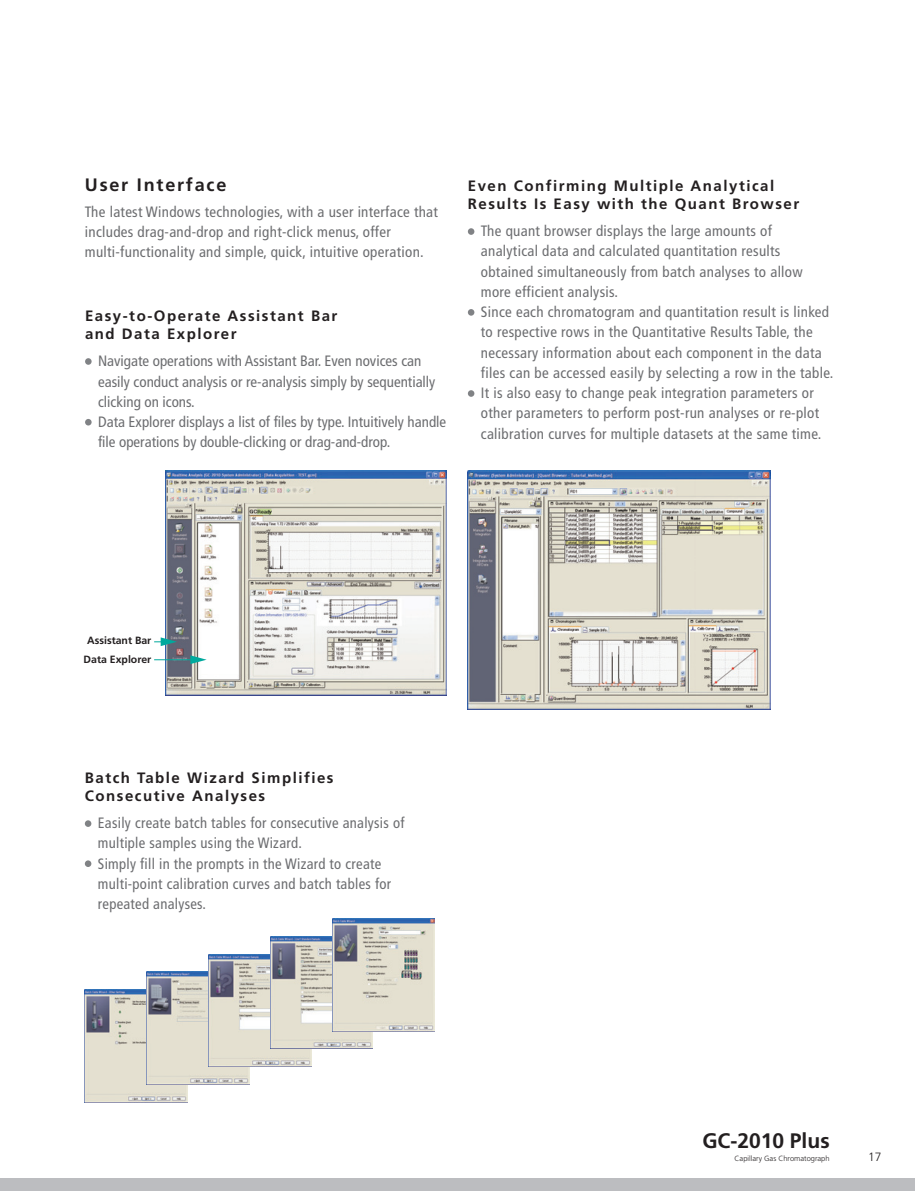
<style>
.page{position:relative;width:915px;height:1191px;background:#fff}
.page>*{position:absolute;margin:0;border:0;box-sizing:border-box;transform-origin:0 0}
.t1{font:700 21px "Frutiger";color:#231f20}
.t2{font:700 18px "Frutiger";letter-spacing:.1em;color:#231f20}
.t3{font:condensed 15px/20.2px "Frutiger";letter-spacing:.02em;color:#6c6d70}
.t4{font:condensed 15px/20.2px "Frutiger";color:#6c6d70}
.t5{font:700 15px/18px "Frutiger";letter-spacing:.1em;color:#231f20}
.t6{font:300 12px "Frutiger";color:#231f20}
.t7{font:700 10.5px/18.1px "Frutiger";color:#231f20;text-align:center}
.t8{font:300 7.5px "Frutiger";color:#231f20}
</style>
<div class="page">
<div style="left:0;top:1178px;width:914px;height:13px;background:#bcbdc0"></div>
<div style="left:85px;top:358px;width:7px;height:7px;background:#808285;border-radius:50%"></div>
<div style="left:85px;top:419px;width:7px;height:6px;background:#808285;border-radius:50%"></div>
<img style="left:165px;top:470px;width:281px;height:225px">
<svg style="left:154px;top:637px;width:23px;height:9px"></svg>
<hr style="left:154px;top:659px;width:39px;height:1px;background:#00a99d">
<svg style="left:190px;top:655px;width:16px;height:9px"></svg>
<div style="left:85px;top:820px;width:6px;height:7px;background:#808285;border-radius:50%"></div>
<div style="left:85px;top:860px;width:6px;height:7px;background:#808285;border-radius:50%"></div>
<img style="left:85px;top:989px;width:102px;height:113px">
<img style="left:146px;top:971px;width:103px;height:113px">
<img style="left:208px;top:954px;width:103px;height:112px">
<img style="left:270px;top:936px;width:103px;height:113px">
<img style="left:332px;top:918px;width:102px;height:113px">
<div style="left:467px;top:228px;width:7px;height:7px;background:#808285;border-radius:50%"></div>
<div style="left:467px;top:309px;width:7px;height:7px;background:#808285;border-radius:50%"></div>
<div style="left:467px;top:390px;width:7px;height:7px;background:#808285;border-radius:50%"></div>
<img style="left:467px;top:470px;width:303px;height:239px">
<p class="t2" style="left:85px;top:174px;width:143px">User Interface</p>
<p class="t3" style="left:85px;top:201px;width:354px">The latest Windows technologies, with a user interface that includes drag-and-drop and right-click menus, offer multi-functionality and simple, quick, intuitive operation.</p>
<p class="t5" style="left:85px;top:307px;width:254px">Easy-to-Operate Assistant Bar and Data Explorer</p>
<p class="t4" style="left:98px;top:351px;width:349px">Navigate operations with Assistant Bar. Even novices can easily conduct analysis or re-analysis simply by sequentially clicking on icons.<br>Data Explorer displays a list of files by type. Intuitively handle file operations by double-clicking or drag-and-drop.</p>
<p class="t5" style="left:467px;top:176px;width:333px">Even Confirming Multiple Analytical<br>Results Is Easy with the Quant Browser</p>
<p class="t3" style="left:480px;top:221px;width:354px">The quant browser displays the large amounts of<br>analytical data and calculated quantitation results obtained simultaneously from batch analyses to allow more efficient analysis.<br>Since each chromatogram and quantitation result is linked to respective rows in the Quantitative Results Table, the necessary information about each component in the data files can be accessed easily by selecting a row in the table.<br>It is also easy to change peak integration parameters or other parameters to perform post-run analyses or re-plot calibration curves for multiple datasets at the same time.</p>
<p class="t7" style="left:84px;top:631px;width:69px">Assistant Bar<br>Data Explorer</p>
<p class="t5" style="left:85px;top:768px;width:250px">Batch Table Wizard Simplifies<br>Consecutive Analyses</p>
<p class="t3" style="left:98px;top:813px;width:308px">Easily create batch tables for consecutive analysis of multiple samples using the Wizard.<br>Simply fill in the prompts in the Wizard to create multi-point calibration curves and batch tables for repeated analyses.</p>
<h1 class="t1" style="left:702px;top:1128px;width:129px">GC-2010 Plus</h1>
<p class="t8" style="left:734px;top:1154px;width:97px">Capillary Gas Chromatograph</p>
<p class="t6" style="left:867px;top:1150px;width:15px">17</p>
</div>
